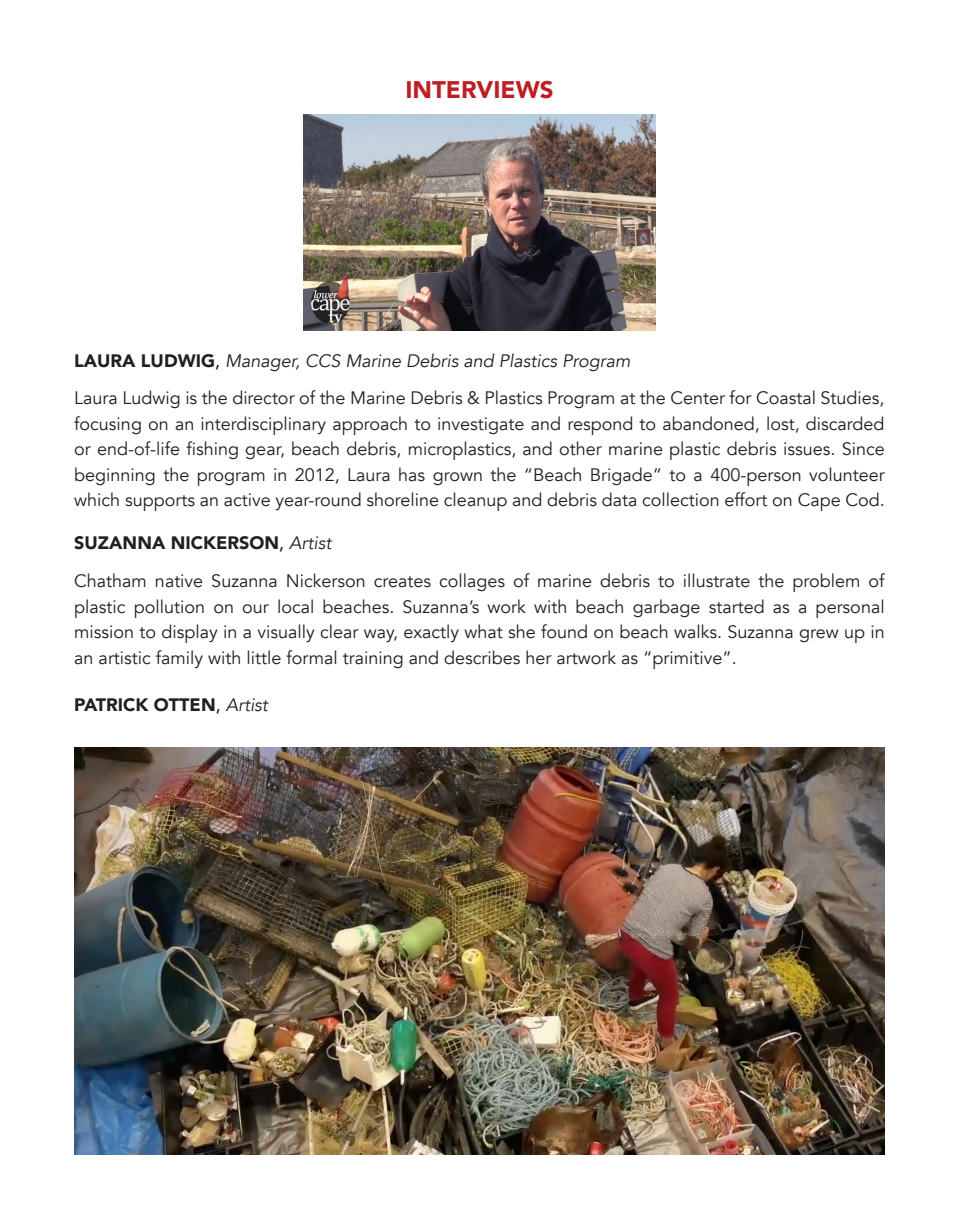
<style>
.page{position:relative;width:959px;height:1229px;background:#fff}
.page>*{position:absolute;margin:0;border:0;box-sizing:border-box;transform-origin:0 0}
.t1{font:900 24px "Avenir";color:#bc2024}
.t2{font:18px/25.5px "Avenir";color:#231f20;text-align:justify}
.t3{font:italic 18px "Avenir";color:#231f20}
.t4{font:900 18px "Avenir";color:#231f20}
.s1{font-weight:900;font-style:normal}
.s2{font-weight:500;font-style:normal}
.s3{font-weight:500}
.s4{font-weight:400;font-style:italic}
</style>
<div class="page">
<img style="left:304px;top:115px;width:351px;height:216px">
<img style="left:74px;top:747px;width:810px;height:407px">
<p class="t1" style="left:405px;top:69px;width:150px">INTERVIEWS</p>
<p class="t3" style="left:74px;top:350px;width:558px"><span class="s1">LAURA LUDWIG</span><span class="s2">,</span> Manager, CCS Marine Debris and Plastics Program</p>
<p class="t2" style="left:74px;top:385px;width:812px">Laura Ludwig is the director of the Marine Debris &amp; Plastics Program at the Center for Coastal Studies, focusing on an interdisciplinary approach to investigate and respond to abandoned, lost, discarded or end-of-life fishing gear, beach debris, microplastics, and other marine plastic debris issues. Since beginning the program in 2012, Laura has grown the “Beach Brigade” to a 400-person volunteer which supports an active year-round shoreline cleanup and debris data collection effort on Cape Cod.</p>
<p class="t4" style="left:74px;top:528px;width:258px">SUZANNA NICKERSON<span class="s3">,</span> <span class="s4">Artist</span></p>
<p class="t2" style="left:74px;top:568px;width:812px">Chatham native Suzanna Nickerson creates collages of marine debris to illustrate the problem of plastic pollution on our local beaches. Suzanna’s work with beach garbage started as a personal mission to display in a visually clear way, exactly what she found on beach walks. Suzanna grew up in an artistic family with little formal training and describes her artwork as “primitive”.</p>
<p class="t4" style="left:74px;top:689px;width:195px">PATRICK OTTEN<span class="s3">,</span> <span class="s4">Artist</span></p>
</div>
